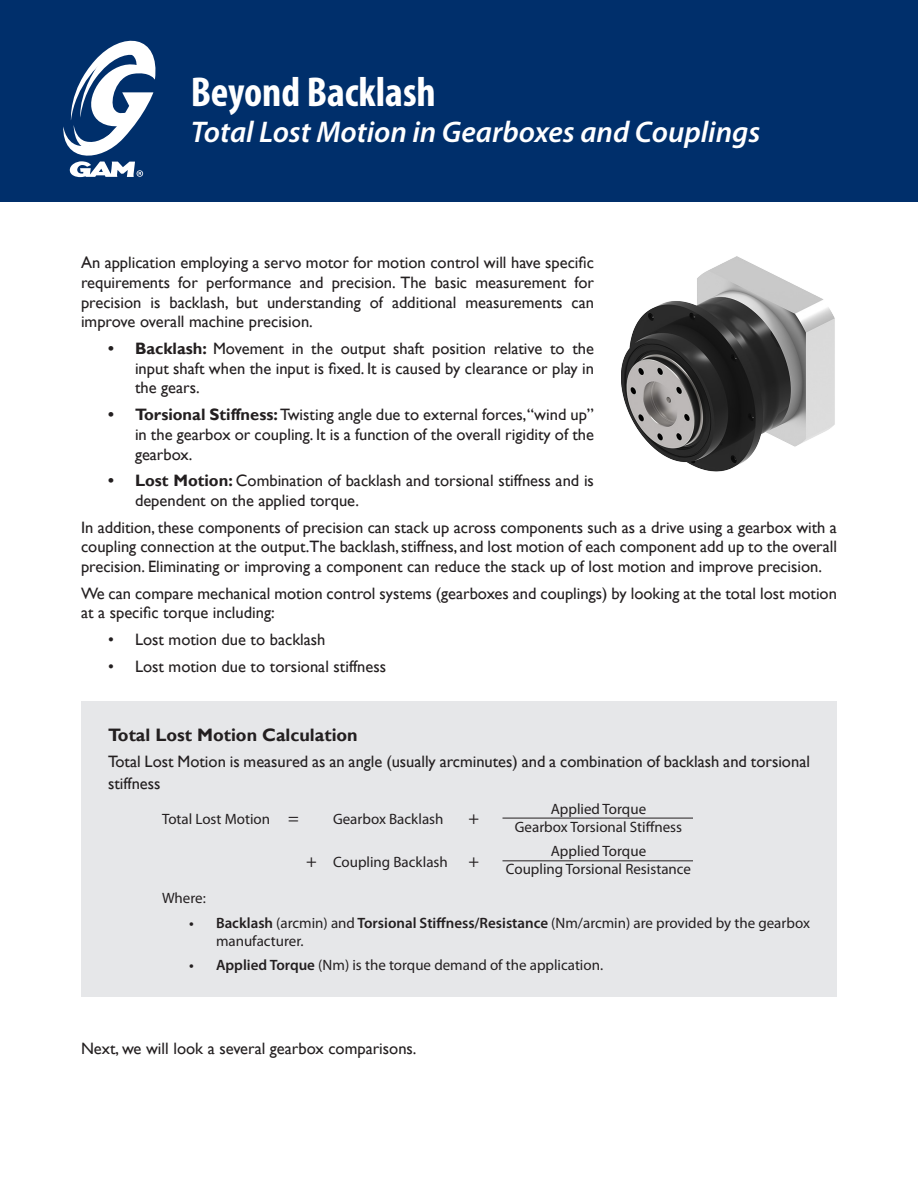
<style>
.page{position:relative;width:918px;height:1188px;background:#fff}
.page>*{position:absolute;margin:0;border:0;box-sizing:border-box;transform-origin:0 0}
.t1{font:700 condensed 42px "Myriad Pro";color:#fff}
.t2{font:italic 600 30px "Myriad Pro";color:#fff}
.Sub-Heading{font:700 18px "Gill Sans";color:#231f20}
.Body_Paragraphs{font:18px "Myriad Pro";color:#231f20}
.Body_Paragraphs-2{font:16.5px/19.8px "Gill Sans";color:#231f20;text-align:justify}
.Body_Paragraphs-3{font:15px/18px "Myriad Pro";color:#231f20}
.s1{font-weight:700}
.s2{font-size:18px}
.s3{font-weight:600}
</style>
<div class="page">
<div style="left:0;top:0;width:918px;height:202px;background:#002f6b"></div>
<svg style="left:63px;top:41px;width:92px;height:136px"></svg>
<img style="left:621px;top:256px;width:214px;height:216px">
<div style="left:81px;top:701px;width:756px;height:296px;background:#e6e7e9"></div>
<hr style="left:502px;top:818px;width:191px;height:1px;background:#231f20">
<hr style="left:502px;top:860px;width:191px;height:1px;background:#231f20">
<p class="t1" style="left:191px;top:65px;width:247px">Beyond Backlash</p>
<p class="t2" style="left:191px;top:112px;width:571px">Total Lost Motion in Gearboxes and Couplings</p>
<p class="Body_Paragraphs-2" style="left:81px;top:253px;width:515px">An application employing a servo motor for motion control will have specific requirements for performance and precision. The basic measurement for precision is backlash, but understanding of additional measurements can improve overall machine precision.</p>
<p class="Body_Paragraphs-2" style="left:135px;top:339px;width:461px;text-indent:-27px"><span class="s1">• Backlash:</span> Movement in the output shaft position relative to the input shaft when the input is fixed. It is caused by clearance or play in the gears.</p>
<p class="Body_Paragraphs-2" style="left:135px;top:405px;width:461px;text-indent:-27px"><span class="s1">• Torsional Stiffness:</span> Twisting angle due to external forces,“wind up” in the gearbox or coupling. It is a function of the overall rigidity of the gearbox.</p>
<p class="Body_Paragraphs-2" style="left:135px;top:471px;width:461px;text-indent:-27px"><span class="s1">• Lost Motion:</span> Combination of backlash and torsional stiffness and is dependent on the applied torque.</p>
<p class="Body_Paragraphs-2" style="left:81px;top:517px;width:758px">In addition, these components of precision can stack up across components such as a drive using a gearbox with a coupling connection at the output.The backlash, stiffness, and lost motion of each component add up to the overall precision. Eliminating or improving a component can reduce the stack up of lost motion and improve precision.</p>
<p class="Body_Paragraphs-2" style="left:81px;top:584px;width:758px">We can compare mechanical motion control systems (gearboxes and couplings) by looking at the total lost motion at a specific torque including:</p>
<p class="Body_Paragraphs-2" style="left:108px;top:630px;width:219px">• Lost motion due to backlash</p>
<p class="Body_Paragraphs-2" style="left:108px;top:656px;width:280px">• Lost motion due to torsional stiffness</p>
<p class="Sub-Heading" style="left:108px;top:724px;width:251px">Total Lost Motion Calculation</p>
<p class="Body_Paragraphs-2" style="left:108px;top:751px;width:704px;line-height:21.6px">Total Lost Motion is measured as an angle (usually arcminutes) and a combination of backlash and torsional stiffness</p>
<p class="Body_Paragraphs-3" style="left:162px;top:810px;width:138px">Total Lost Motion <span class="s2">=</span></p>
<p class="Body_Paragraphs-3" style="left:333px;top:810px;width:112px">Gearbox Backlash</p>
<p class="Body_Paragraphs" style="left:469px;top:807px;width:12px">+</p>
<p class="Body_Paragraphs-3" style="left:551px;top:799px;width:97px">Applied Torque</p>
<p class="Body_Paragraphs-3" style="left:515px;top:817px;width:169px">Gearbox Torsional Stiffness</p>
<p class="Body_Paragraphs-3" style="left:306px;top:853px;width:175px"><span class="s2">+</span> Coupling Backlash <span class="s2">+</span></p>
<p class="Body_Paragraphs-3" style="left:551px;top:842px;width:97px">Applied Torque</p>
<p class="Body_Paragraphs-3" style="left:506px;top:860px;width:187px">Coupling Torsional Resistance</p>
<p class="Body_Paragraphs-3" style="left:162px;top:889px;width:45px">Where:</p>
<p class="Body_Paragraphs-3" style="left:216px;top:913px;width:595px;text-indent:-27px"><span class="s3">• Backlash</span> (arcmin) and <span class="s3">Torsional Stiffness/Resistance</span> (Nm/arcmin) are provided by the gearbox manufacturer.</p>
<p class="Body_Paragraphs-3" style="left:189px;top:956px;width:416px"><span class="s3">• Applied Torque</span> (Nm) is the torque demand of the application.</p>
<p class="Body_Paragraphs-2" style="left:81px;top:1038px;width:337px">Next, we will look a several gearbox comparisons.</p>
</div>
